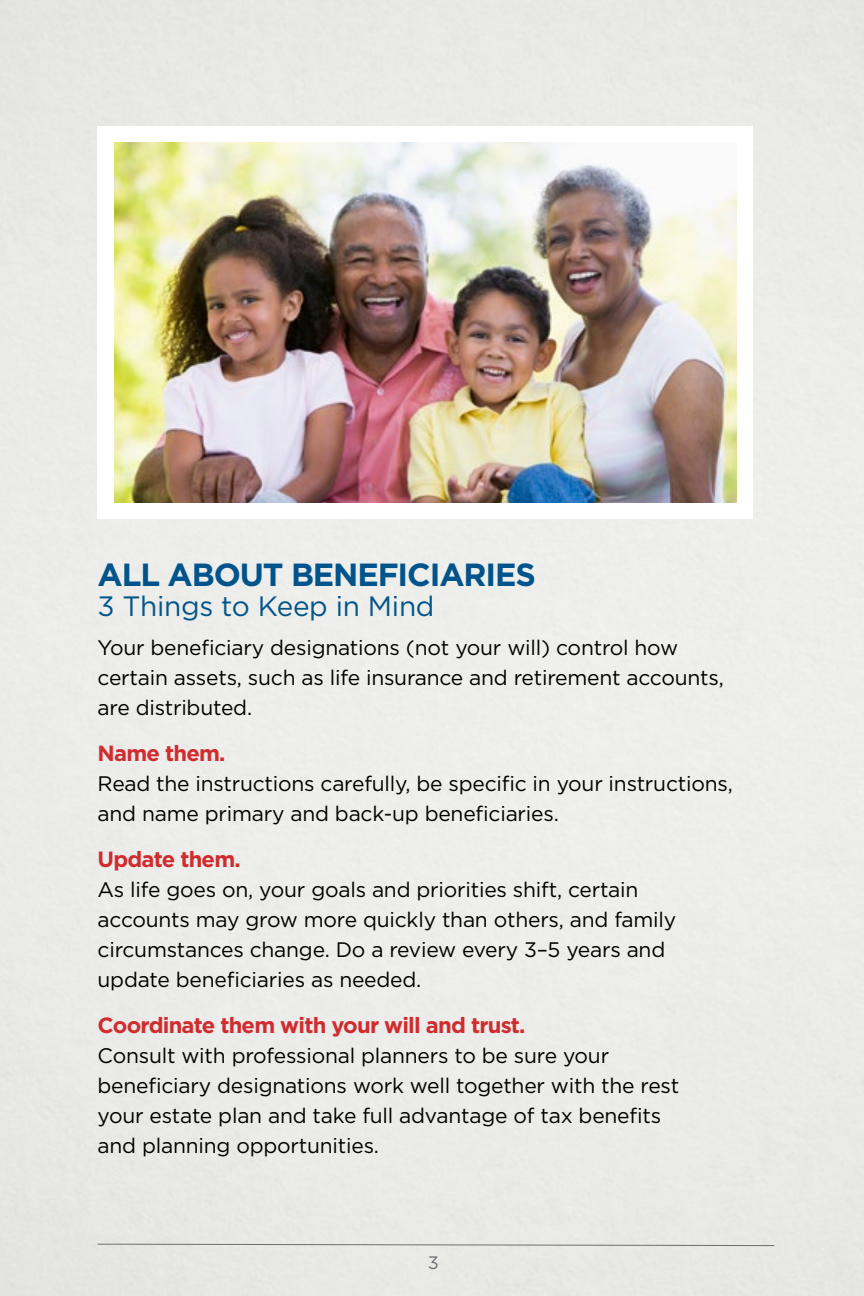
<style>
.page{position:relative;width:864px;height:1296px;background:#fff}
.page>*{position:absolute;margin:0;border:0;box-sizing:border-box;transform-origin:0 0}
.t1{font:700 32px "Gotham";letter-spacing:-.035em;color:#00538b}
.t2{font:28px "Gotham";letter-spacing:-.01em;color:#00558a}
.t3{font:700 22px "Gotham";letter-spacing:-.035em;color:#d02c2f}
.t4{font:21px/30px "Gotham";letter-spacing:-.01em;color:#000}
.t5{font:18px "Gotham";color:#6d6e71}
</style>
<div class="page">
<img style="left:114px;top:142px;width:622px;height:360px">
<svg style="left:97px;top:1243px;width:678px;height:4px;background:#c8c9c8"></svg>
<h1 class="t1" style="left:98px;top:556px;width:440px">ALL ABOUT BENEFICIARIES</h1>
<h2 class="t2" style="left:98px;top:591px;width:338px">3 Things to Keep in Mind</h2>
<p class="t4" style="left:98px;top:633px;width:628px">Your beneficiary designations (not your will) control how certain assets, such as life insurance and retirement accounts, are distributed.</p>
<p class="t3" style="left:98px;top:741px;width:129px">Name them.</p>
<p class="t4" style="left:98px;top:769px;width:637px">Read the instructions carefully, be specific in your instructions, and name primary and back-up beneficiaries.</p>
<p class="t3" style="left:98px;top:847px;width:145px">Update them.</p>
<p class="t4" style="left:98px;top:875px;width:580px">As life goes on, your goals and priorities shift, certain accounts may grow more quickly than others, and family circumstances change. Do a review every 3–5 years and update beneficiaries as needed.</p>
<p class="t3" style="left:98px;top:1013px;width:429px">Coordinate them with your will and trust.</p>
<p class="t4" style="left:98px;top:1041px;width:583px">Consult with professional planners to be sure your beneficiary designations work well together with the rest your estate plan and take full advantage of tax benefits and planning opportunities.</p>
<p class="t5" style="left:428px;top:1253px;width:13px">3</p>
</div>
